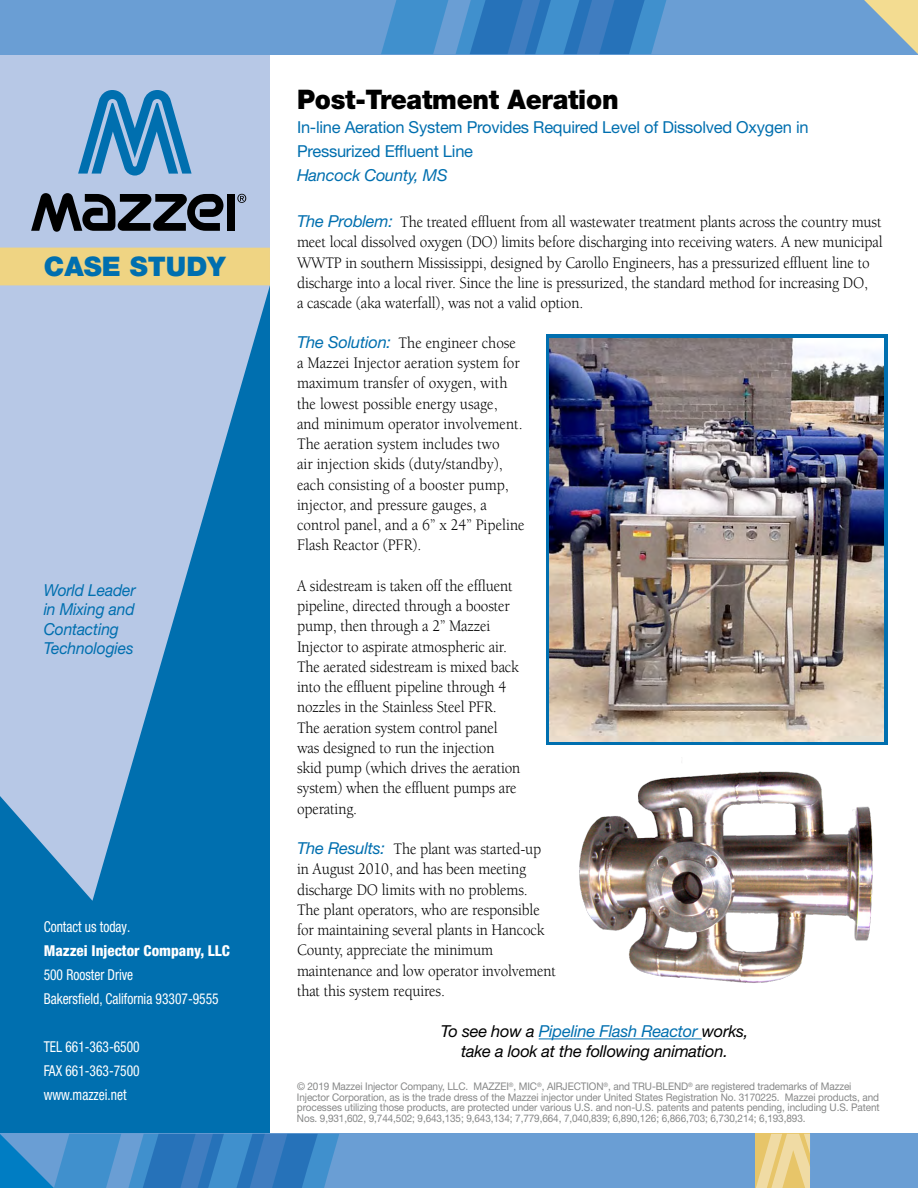
<style>
.page{position:relative;width:918px;height:1188px;background:#fff}
.page>*{position:absolute;margin:0;border:0;box-sizing:border-box;transform-origin:0 0}
.t1{font:900 27px "Helvetica Neue LT Std";letter-spacing:-.01em;color:#000;scale:.95 1}
.t2{font:900 27px "Helvetica Neue LT Std";color:#006faf}
.t3{font:16.5px/20.2px "Berkeley Std";letter-spacing:-.01em;color:#000;scale:.92 1}
.t4{font:16.5px/24px "Helvetica Neue LT Std";letter-spacing:-.015em;color:#006faf}
.t5{font:italic 16.5px/19.8px "Helvetica Neue LT Std";letter-spacing:-.015em;color:#000;text-align:center}
.t6{font:italic 16.5px/19.5px "Helvetica Neue LT Std";letter-spacing:-.01em;color:#006faf;scale:.95 1}
.t7{font:italic 16.5px "Helvetica Neue LT Std";letter-spacing:-.01em;color:#006faf}
.t8{font:condensed 15px/24px "Helvetica Neue LT Std";color:#fff;scale:.9 1}
.t9{font:800 condensed 15px "Helvetica Neue LT Std";color:#fff}
.t10{font:10.5px/10.5px "Helvetica Neue LT Std";letter-spacing:-.01em;color:#868787;scale:.95 1}
.s1{font-family:"Helvetica Neue LT Std";font-style:italic;color:#006faf}
.s2{color:#006faf}
</style>
<div class="page">
<div style="left:0;top:54px;width:270px;height:1134px;background:#006faf"></div>
<svg style="left:0;top:54px;width:270px;height:847px;fill:#b7c8e6"></svg>
<div style="left:0;top:0;width:918px;height:54px;background:#6a9ed4"></div>
<div style="left:0;top:1134px;width:918px;height:54px;background:#6a9ed4"></div>
<svg style="left:756px;top:1134px;width:54px;height:54px;background:#ecd18b"></svg>
<svg style="left:381px;top:0;width:286px;height:54px;background:#3d85c5"></svg>
<svg style="left:864px;top:0;width:54px;height:54px"></svg>
<svg style="left:0;top:1134px;width:339px;height:54px"></svg>
<div style="left:546px;top:334px;width:341px;height:411px;background:linear-gradient(to right,#006faf,#006faf)"></div>
<svg style="left:78px;top:90px;width:114px;height:86px"></svg>
<div style="left:227px;top:194px;width:8px;height:37px;background:#000"></div>
<svg style="left:31px;top:193px;width:192px;height:39px;background:#545c69"></svg>
<svg style="left:237px;top:194px;width:9px;height:9px"></svg>
<div style="left:0;top:248px;width:270px;height:37px;background:#efd483"></div>
<img style="left:550px;top:338px;width:333px;height:403px">
<img style="left:579px;top:761px;width:294px;height:222px">
<hr style="left:539px;top:1039px;width:163px;height:1px;background:#006faf">
<h1 class="t2" style="left:44px;top:250px;width:183px">CASE STUDY</h1>
<p class="t6" style="left:44px;top:580px;width:98px">World Leader in Mixing and<br>Contacting<br>Technologies</p>
<p class="t8" style="left:44px;top:915px;width:98px">Contact us today.</p>
<p class="t9" style="left:44px;top:941px;width:188px">Mazzei Injector Company, LLC</p>
<p class="t8" style="left:44px;top:963px;width:196px">500 Rooster Drive<br>Bakersfield, California 93307-9555</p>
<p class="t8" style="left:44px;top:1035px;width:108px;text-align:justify">TEL 661-363-6500<br>FAX 661-363-7500 www.mazzei.net</p>
<h1 class="t1" style="left:297px;top:83px;width:340px">Post-Treatment Aeration</h1>
<p class="t4" style="left:297px;top:115px;width:513px">In-line Aeration System Provides Required Level of Dissolved Oxygen in<br>Pressurized Effluent Line</p>
<p class="t7" style="left:297px;top:165px;width:152px">Hancock County, MS</p>
<p class="t3" style="left:297px;top:212px;width:638px"><span class="s1">The Problem:</span> The treated effluent from all wastewater treatment plants across the country must meet local dissolved oxygen (DO) limits before discharging into receiving waters. A new municipal WWTP in southern Mississippi, designed by Carollo Engineers, has a pressurized effluent line to discharge into a local river. Since the line is pressurized, the standard method for increasing DO,<br>a cascade (aka waterfall), was not a valid option.</p>
<p class="t3" style="left:297px;top:333px;width:249px"><span class="s1">The Solution:</span> The engineer chose a Mazzei Injector aeration system for maximum transfer of oxygen, with the lowest possible energy usage,<br>and minimum operator involvement.<br>The aeration system includes two<br>air injection skids (duty/standby), each consisting of a booster pump, injector, and pressure gauges, a control panel, and a 6” x 24” Pipeline Flash Reactor (PFR).</p>
<p class="t3" style="left:297px;top:576px;width:244px">A sidestream is taken off the effluent pipeline, directed through a booster pump, then through a 2” Mazzei Injector to aspirate atmospheric air.<br>The aerated sidestream is mixed back into the effluent pipeline through 4 nozzles in the Stainless Steel PFR.<br>The aeration system control panel was designed to run the injection skid pump (which drives the aeration system) when the effluent pumps are operating.</p>
<p class="t3" style="left:297px;top:839px;width:283px"><span class="s1">The Results:</span> The plant was started-up in August 2010, and has been meeting discharge DO limits with no problems.<br>The plant operators, who are responsible for maintaining several plants in Hancock County, appreciate the minimum maintenance and low operator involvement that this system requires.</p>
<p class="t5" style="left:441px;top:1021px;width:309px">To see how a <span class="s2">Pipeline Flash Reactor</span> works, take a look at the following animation.</p>
<p class="t10" style="left:297px;top:1081px;width:615px">© 2019 Mazzei Injector Company, LLC. MAZZEI<sup>®</sup>, MIC<sup>®</sup>, AIRJECTION<sup>®</sup>, and TRU-BLEND<sup>®</sup> are registered trademarks of Mazzei Injector Corporation, as is the trade dress of the Mazzei injector under United States Registration No. 3170225. Mazzei products, and processes utilizing those products, are protected under various U.S. and non-U.S. patents and patents pending, including U.S. Patent Nos. 9,931,602, 9,744,502; 9,643,135; 9,643,134; 7,779,664, 7,040,839; 6,890,126; 6,866,703; 6,730,214; 6,193,893.</p>
</div>
